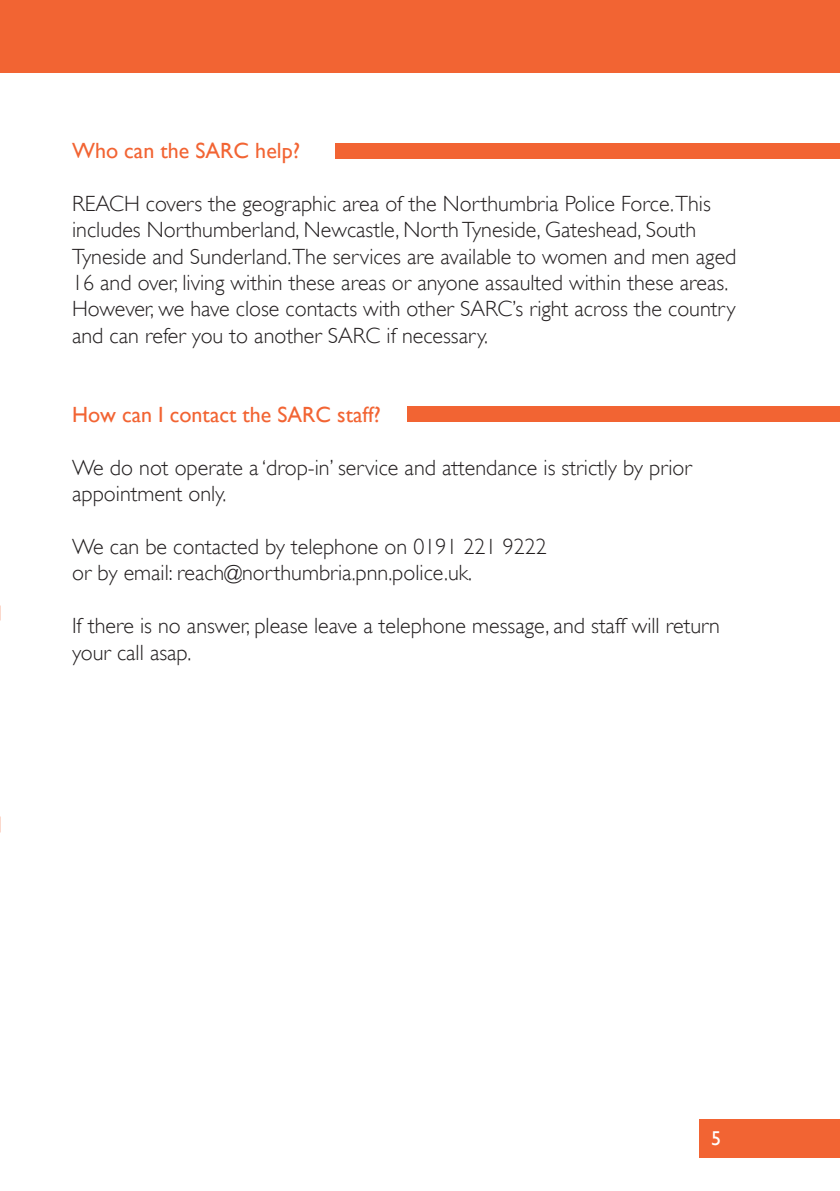
<style>
.page{position:relative;width:840px;height:1191px;background:#fff}
.page>*{position:absolute;margin:0;border:0;box-sizing:border-box;transform-origin:0 0}
.t1{font:300 22px/26.4px "Gill Sans";color:#231f20}
.t2{font:22px "Gill Sans";color:#f26433}
.t3{font:20px "Gill Sans";color:#fff}
</style>
<div class="page">
<div style="left:698px;top:1119px;width:141px;height:38px;background:#f26433"></div>
<div style="left:0;top:0;width:839px;height:72px;background:#f26433"></div>
<div style="left:335px;top:143px;width:504px;height:15px;background:#f26433"></div>
<div style="left:407px;top:406px;width:432px;height:16px;background:#f26433"></div>
<p class="t2" style="left:72px;top:138px;width:229px">Who can the SARC help?</p>
<p class="t1" style="left:72px;top:189px;width:665px">REACH covers the geographic area of the Northumbria Police Force.This includes Northumberland, Newcastle, North Tyneside, Gateshead, South Tyneside and Sunderland.The services are available to women and men aged 16 and over, living within these areas or anyone assaulted within these areas.<br>However, we have close contacts with other SARC’s right across the country and can refer you to another SARC if necessary.</p>
<p class="t2" style="left:72px;top:402px;width:310px">How can I contact the SARC staff?</p>
<p class="t1" style="left:72px;top:453px;width:621px">We do not operate a ‘drop-in’ service and attendance is strictly by prior appointment only.</p>
<p class="t1" style="left:72px;top:532px;width:476px">We can be contacted by telephone on 0191 221 9222 or by email: reach@northumbria.pnn.police.uk.</p>
<p class="t1" style="left:72px;top:612px;width:649px">If there is no answer, please leave a telephone message, and staff will return your call asap.</p>
<p class="t3" style="left:710px;top:1126px;width:11px">5</p>
</div>
